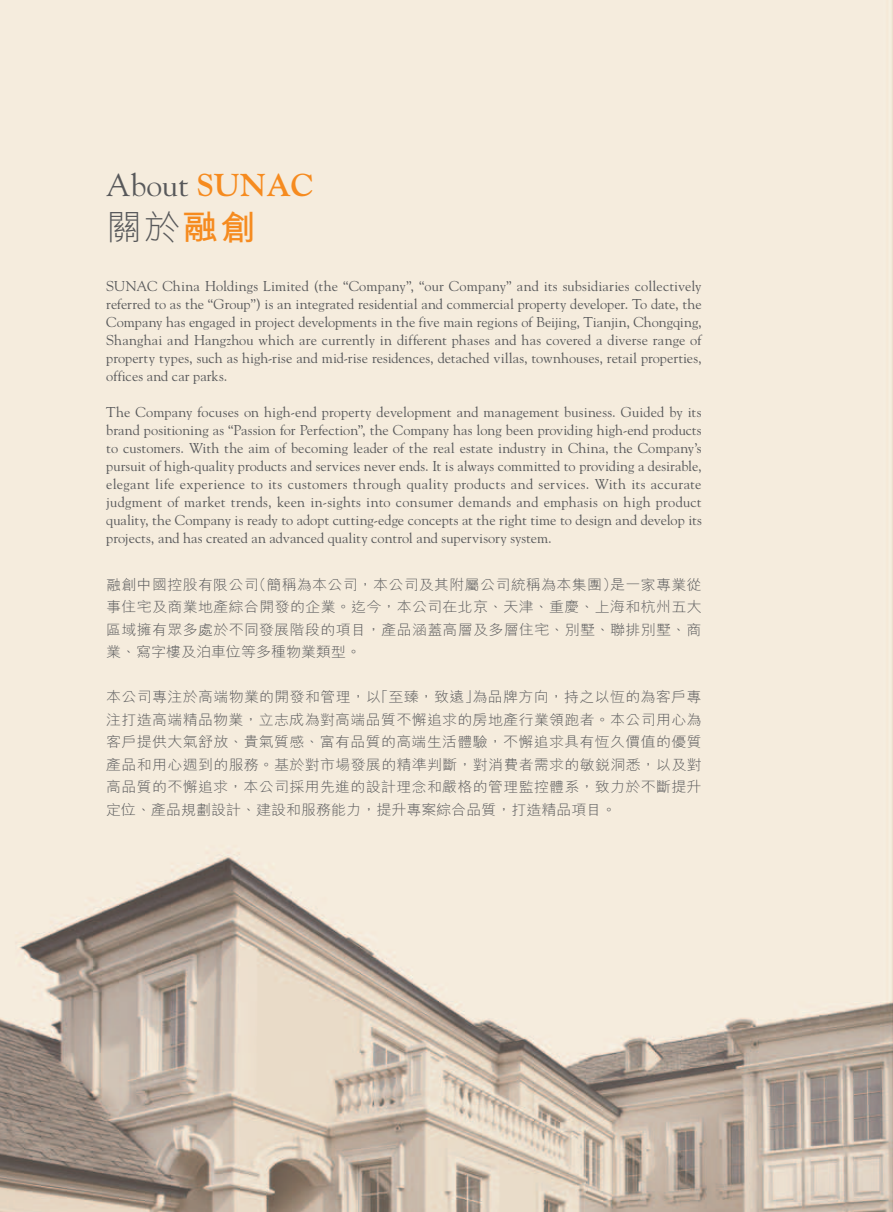
<style>
.page{position:relative;width:893px;height:1212px;background:#fff}
.page>*{position:absolute;margin:0;border:0;box-sizing:border-box;transform-origin:0 0}
.t1{font:300 34.2px "M Hei HK";color:#57585a;scale:1.05 1}
.t2{font:31.5px "Goudy Std";color:#57585a}
.t3{font:14.25px/18px "Goudy Std";color:#57585a;text-align:justify}
.t4{font:300 14.25px/22.5px "M Hei HK";letter-spacing:.02em;color:#57585a;text-align:justify;scale:1.05 1}
.s1{font-weight:700;color:#f68b1f}
</style>
<div class="page">
<img style="left:0;top:0;width:893px;height:1212px">
<h2 class="t2" style="left:106px;top:166px;width:209px">About <span class="s1">SUNAC</span></h2>
<h1 class="t1" style="left:106px;top:203px;width:144px">關於<span class="s1">融創</span></h1>
<p class="t3" style="left:106px;top:277px;width:597px">SUNAC China Holdings Limited (the “Company”, “our Company” and its subsidiaries collectively referred to as the “Group”) is an integrated residential and commercial property developer. To date, the Company has engaged in project developments in the five main regions of Beijing, Tianjin, Chongqing, Shanghai and Hangzhou which are currently in different phases and has covered a diverse range of property types, such as high-rise and mid-rise residences, detached villas, townhouses, retail properties, offices and car parks.</p>
<p class="t3" style="left:106px;top:403px;width:597px">The Company focuses on high-end property development and management business. Guided by its brand positioning as “Passion for Perfection”, the Company has long been providing high-end products to customers. With the aim of becoming leader of the real estate industry in China, the Company’s pursuit of high-quality products and services never ends. It is always committed to providing a desirable, elegant life experience to its customers through quality products and services. With its accurate judgment of market trends, keen in-sights into consumer demands and emphasis on high product quality, the Company is ready to adopt cutting-edge concepts at the right time to design and develop its projects, and has created an advanced quality control and supervisory system.</p>
<p class="t4" style="left:106px;top:573px;width:569px">融創中國控股有限公司（簡稱為本公司，本公司及其附屬公司統稱為本集團）是一家專業從事住宅及商業地產綜合開發的企業。迄今，本公司在北京、天津、重慶、上海和杭州五大區域擁有眾多處於不同發展階段的項目，產品涵蓋高層及多層住宅、別墅、聯排別墅、商業、寫字樓及泊車位等多種物業類型。</p>
<p class="t4" style="left:106px;top:685px;width:568px">本公司專注於高端物業的開發和管理，以「至臻，致遠」為品牌方向，持之以恆的為客戶專注打造高端精品物業，立志成為對高端品質不懈追求的房地產行業領跑者。本公司用心為客戶提供大氣舒放、貴氣質感、富有品質的高端生活體驗，不懈追求具有恆久價值的優質產品和用心週到的服務。基於對市場發展的精準判斷，對消費者需求的敏銳洞悉，以及對高品質的不懈追求，本公司採用先進的設計理念和嚴格的管理監控體系，致力於不斷提升定位、產品規劃設計、建設和服務能力，提升專案綜合品質，打造精品項目。</p>
</div>
